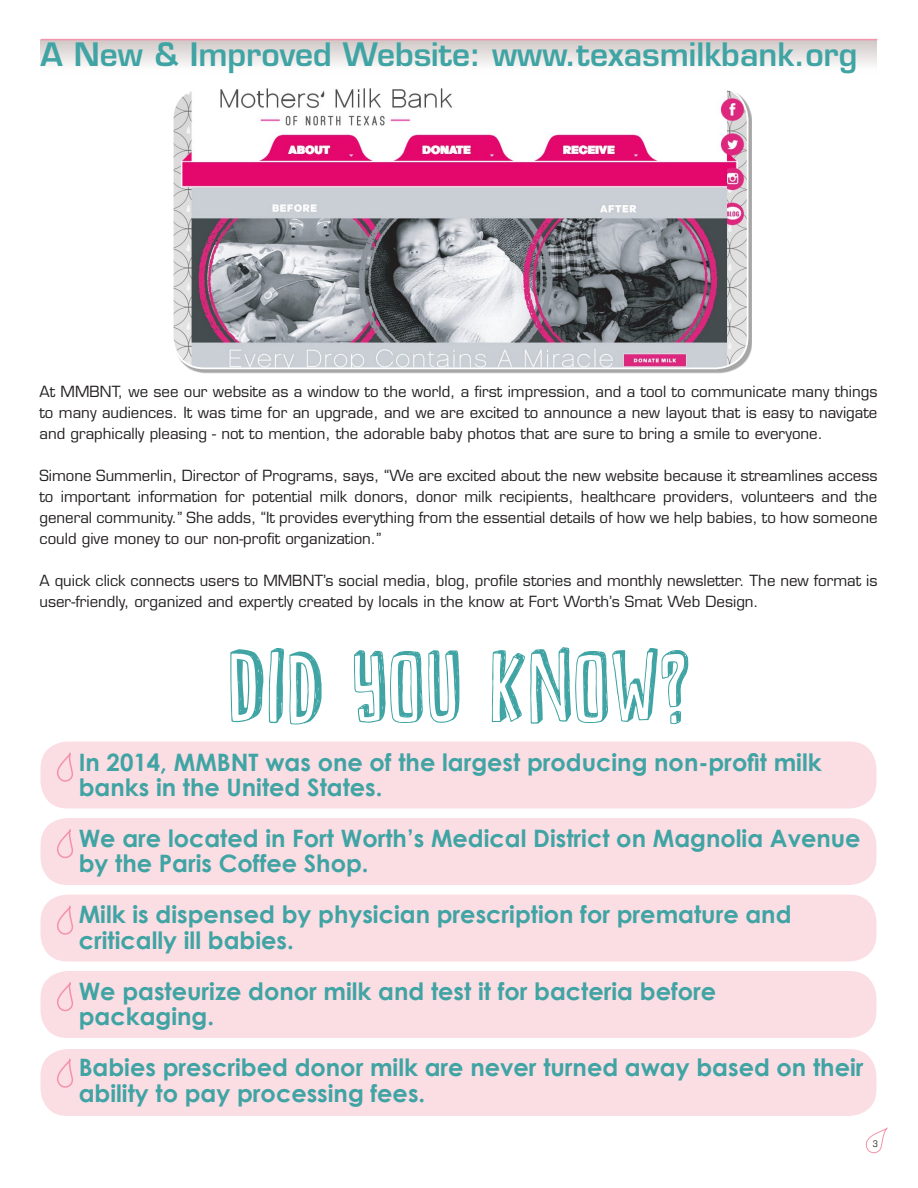
<style>
.page{position:relative;width:918px;height:1188px;background:#fff}
.page>*{position:absolute;margin:0;border:0;box-sizing:border-box;transform-origin:0 0}
.t1{font:90px "DK Kwark";color:#3fa4a3}
.t2{font:600 31.5px "Eurostile";color:#3fa4a3}
.t3{font:700 24px/25.5px "Century Gothic";color:#3fa4a3}
.t4{font:15px/21px "Eurostile";color:#231f20;text-align:justify}
.t5{font:condensed 9px "Eurostile";color:#231f20}
</style>
<div class="page">
<div style="left:40px;top:40px;width:838px;height:36px;background:linear-gradient(to bottom,#d0c9c7,#fff)"></div>
<div style="left:40px;top:818px;width:837px;height:67px;background:#fbdde4;border-radius:27px"></div>
<div style="left:40px;top:895px;width:837px;height:66px;background:#fbdde4;border-radius:27px"></div>
<div style="left:40px;top:971px;width:837px;height:67px;background:#fbdde4;border-radius:27px"></div>
<div style="left:40px;top:1049px;width:837px;height:67px;background:#fbdde4;border-radius:27px"></div>
<div style="left:40px;top:742px;width:837px;height:66px;background:#fbdde4;border-radius:27px"></div>
<svg style="left:865px;top:1127px;width:23px;height:27px"></svg>
<div style="left:174px;top:89px;width:578px;height:284px;background:#231f20;opacity:.4"></div>
<img style="left:174px;top:89px;width:574px;height:279px">
<div style="left:172px;top:87px;width:576px;height:282px;border:2px solid #fff;border-radius:32px"></div>
<svg style="left:57px;top:752px;width:16px;height:30px"></svg>
<svg style="left:57px;top:829px;width:16px;height:30px"></svg>
<svg style="left:57px;top:905px;width:16px;height:30px"></svg>
<svg style="left:57px;top:982px;width:16px;height:30px"></svg>
<svg style="left:57px;top:1058px;width:16px;height:30px"></svg>
<hr style="left:40px;top:39px;width:838px;height:1px;background:#f494aa">
<h2 class="t2" style="left:40px;top:35px;width:819px">A New &amp; Improved Website: www.texasmilkbank.org</h2>
<p class="t4" style="left:40px;top:381px;width:839px">At MMBNT, we see our website as a window to the world, a first impression, and a tool to communicate many things to many audiences. It was time for an upgrade, and we are excited to announce a new layout that is easy to navigate and graphically pleasing - not to mention, the adorable baby photos that are sure to bring a smile to everyone.</p>
<p class="t4" style="left:40px;top:465px;width:840px">Simone Summerlin, Director of Programs, says, “We are excited about the new website because it streamlines access to important information for potential milk donors, donor milk recipients, healthcare providers, volunteers and the general community.” She adds, “It provides everything from the essential details of how we help babies, to how someone could give money to our non-profit organization.”</p>
<p class="t4" style="left:40px;top:570px;width:840px">A quick click connects users to MMBNT’s social media, blog, profile stories and monthly newsletter. The new format is user-friendly, organized and expertly created by locals in the know at Fort Worth’s Smat Web Design.</p>
<h1 class="t1" style="left:228px;top:619px;width:465px">DID YOU KNOW?</h1>
<h3 class="t3" style="left:79px;top:748px;width:745px">In 2014, MMBNT was one of the largest producing non-profit milk banks in the United States.</h3>
<h3 class="t3" style="left:79px;top:824px;width:783px">We are located in Fort Worth’s Medical District on Magnolia Avenue by the Paris Coffee Shop.</h3>
<h3 class="t3" style="left:79px;top:901px;width:714px">Milk is dispensed by physician prescription for premature and critically ill babies.</h3>
<h3 class="t3" style="left:79px;top:977px;width:639px">We pasteurize donor milk and test it for bacteria before packaging.</h3>
<h3 class="t3" style="left:79px;top:1054px;width:786px">Babies prescribed donor milk are never turned away based on their ability to pay processing fees.</h3>
<p class="t5" style="left:873px;top:1139px;width:7px">3</p>
</div>
